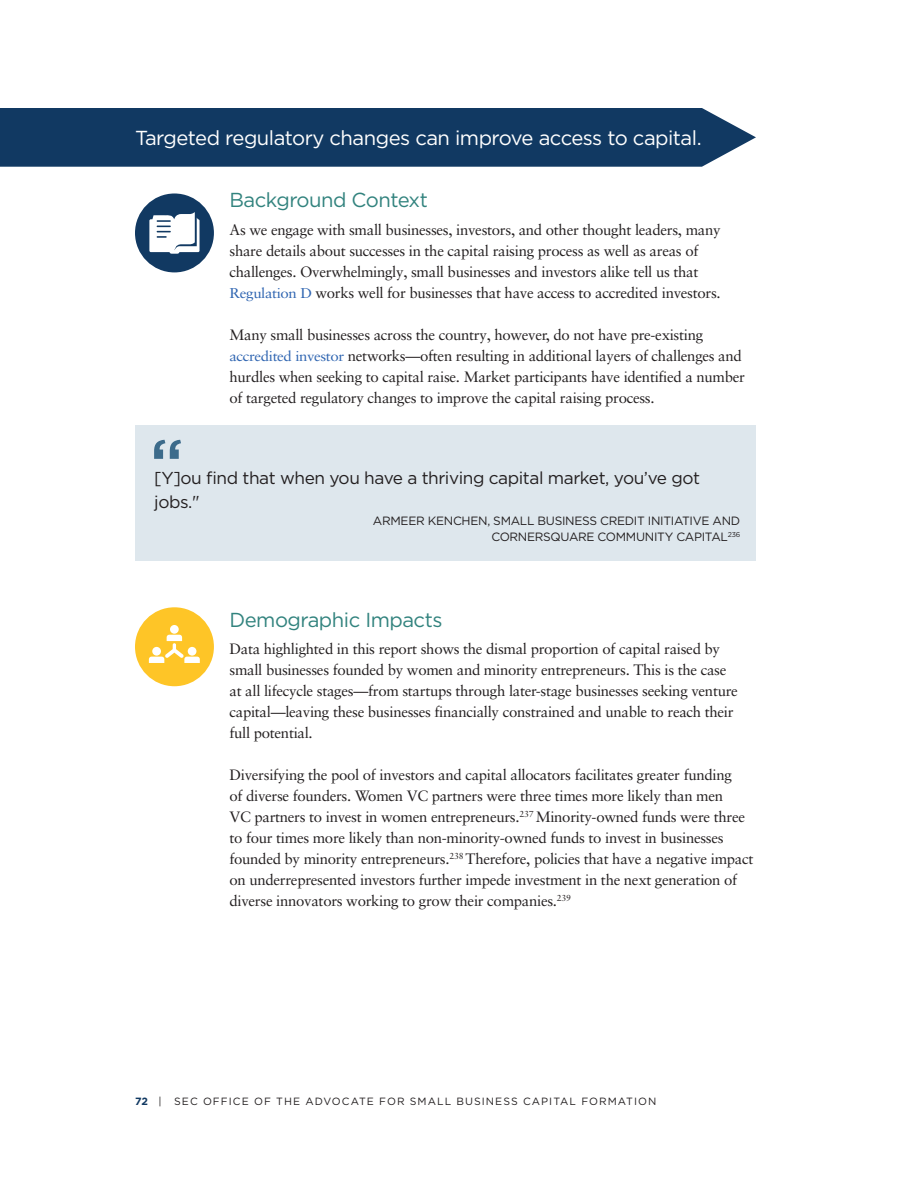
<style>
.page{position:relative;width:918px;height:1188px;background:#fff}
.page>*{position:absolute;margin:0;border:0;box-sizing:border-box;transform-origin:0 0}
.Heading_1{font:500 67.5px "Gotham";color:#3c6b8b}
.Heading_2_white{font:20.25px "Gotham";letter-spacing:-.025em;color:#fff}
.SUBHEADER{font:20.25px "Gotham";letter-spacing:-.025em;color:#32837e}
.Heading_1-2{font:17.25px/24px "Gotham";letter-spacing:-.025em;color:#231f20}
.Body_Copy{font:15px/21px "Sabon LT Pro";letter-spacing:-.02em;color:#231f20}
.Pull_Quote_Credit{font:12px/16.5px "Gotham";letter-spacing:-.025em;color:#231f20;text-align:right}
.t1{font:10.5px "Gotham";letter-spacing:.1em;color:#231f20}
.s1{font-size:14.1px;color:#2f65b1}
.s2{font-weight:700;color:#113962}
</style>
<div class="page">
<div style="left:0;top:108px;width:756px;height:59px;background:#113962"></div>
<div style="left:135px;top:193px;width:79px;height:79px;background:#113962;border-radius:50%"></div>
<svg style="left:149px;top:212px;width:51px;height:42px;background:#cad3dc"></svg>
<div style="left:135px;top:607px;width:79px;height:79px;background:#fec527;border-radius:39px"></div>
<div style="left:170px;top:625px;width:9px;height:9px;background:#fff;border-radius:50%"></div>
<svg style="left:149px;top:635px;width:51px;height:28px"></svg>
<div style="left:135px;top:425px;width:621px;height:136px;background:#dee7ed"></div>
<p class="Heading_2_white" style="left:135px;top:125px;width:565px">Targeted regulatory changes can improve access to capital.</p>
<p class="Heading_1" style="left:150px;top:425px;width:35px">“</p>
<p class="SUBHEADER" style="left:230px;top:187px;width:200px">Background Context</p>
<p class="Body_Copy" style="left:230px;top:219px;width:493px">As we engage with small businesses, investors, and other thought leaders, many share details about successes in the capital raising process as well as areas of challenges. Overwhelmingly, small businesses and investors alike tell us that <span class="s1">Regulation D</span> works well for businesses that have access to accredited investors.</p>
<p class="Body_Copy" style="left:229px;top:324px;width:517px">Many small businesses across the country, however, do not have pre-existing <span class="s1">accredited investor</span> networks—often resulting in additional layers of challenges and hurdles when seeking to capital raise. Market participants have identified a number of targeted regulatory changes to improve the capital raising process.</p>
<p class="Heading_1-2" style="left:154px;top:466px;width:547px">[Y]ou find that when you have a thriving capital market, you’ve got jobs."</p>
<p class="Pull_Quote_Credit" style="left:373px;top:512px;width:369px">ARMEER KENCHEN, SMALL BUSINESS CREDIT INITIATIVE AND<br>CORNERSQUARE COMMUNITY CAPITAL<sup>236</sup></p>
<p class="SUBHEADER" style="left:230px;top:607px;width:214px">Demographic Impacts</p>
<p class="Body_Copy" style="left:230px;top:638px;width:510px">Data highlighted in this report shows the dismal proportion of capital raised by small businesses founded by women and minority entrepreneurs. This is the case at all lifecycle stages—from startups through later-stage businesses seeking venture capital—leaving these businesses financially constrained and unable to reach their full potential.</p>
<p class="Body_Copy" style="left:229px;top:764px;width:526px">Diversifying the pool of investors and capital allocators facilitates greater funding<br>of diverse founders. Women VC partners were three times more likely than men<br>VC partners to invest in women entrepreneurs.<sup>237</sup> Minority-owned funds were three to four times more likely than non-minority-owned funds to invest in businesses founded by minority entrepreneurs.<sup>238</sup> Therefore, policies that have a negative impact on underrepresented investors further impede investment in the next generation of diverse innovators working to grow their companies.<sup>239</sup></p>
<p class="t1" style="left:135px;top:1094px;width:523px"><span class="s2">72</span> | SEC OFFICE OF THE ADVOCATE FOR SMALL BUSINESS CAPITAL FORMATION</p>
</div>
